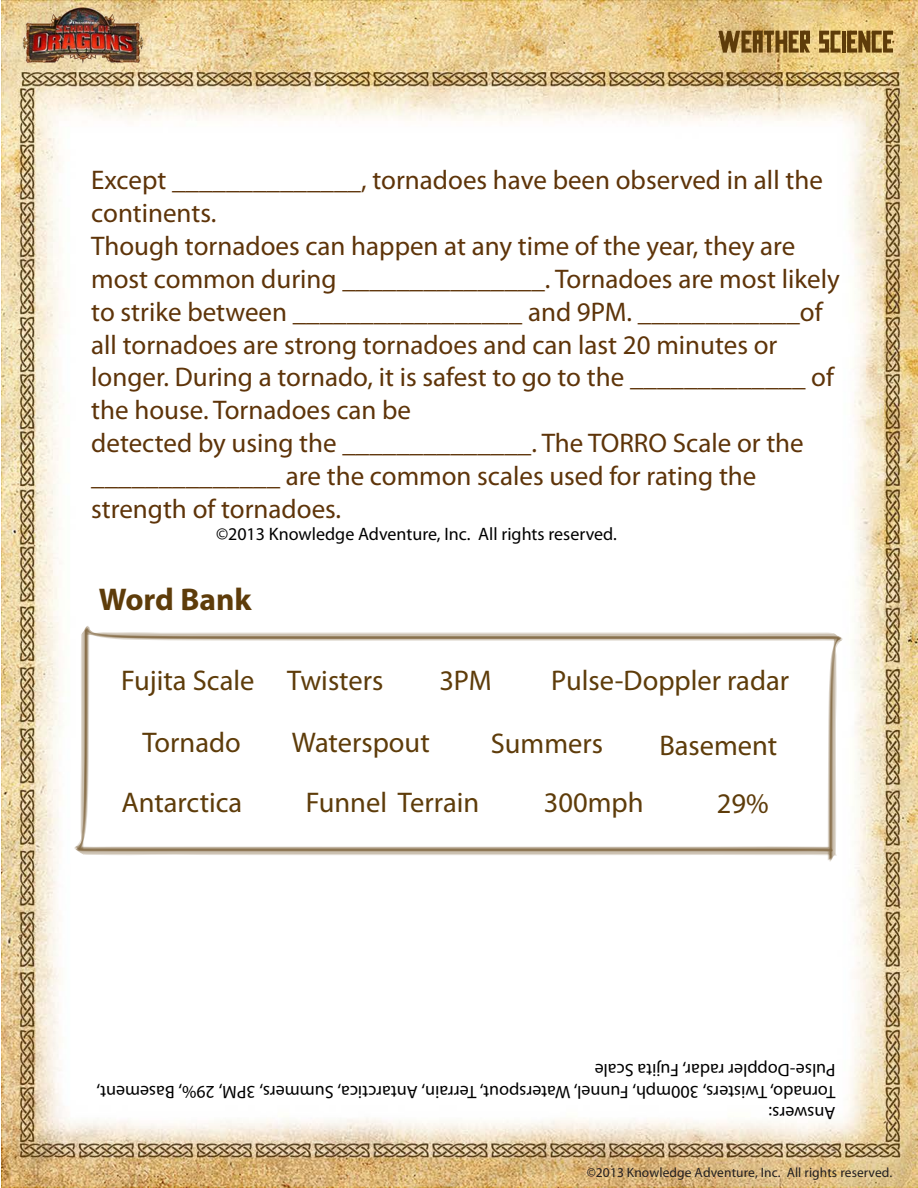
<style>
.page{position:relative;width:918px;height:1188px;background:#fff}
.page>*{position:absolute;margin:0;border:0;box-sizing:border-box;transform-origin:0 0}
.t1{font:700 31.5px "Myriad Pro";color:#5e3c0a}
.t2{font:28.5px "Myriad Pro";color:#5e3c0a}
.t3{font:27px/33px "Myriad Pro";color:#5e3409}
.t4{font:18px/21.6px "Myriad Pro";color:#000}
.t5{font:13.5px "Myriad Pro";letter-spacing:.005em;color:#231f20}
</style>
<div class="page">
<img style="left:2px;top:0;width:916px;height:1188px">
<img style="left:23px;top:7px;width:121px;height:57px">
<svg style="left:718px;top:31px;width:92px;height:22px;background:#8f6d34"></svg>
<svg style="left:819px;top:31px;width:22px;height:22px"></svg>
<hr style="left:842px;top:31px;width:4px;height:22px;background:#5e3c0a">
<svg style="left:847px;top:31px;width:46px;height:22px"></svg>
<svg style="left:77px;top:627px;width:766px;height:233px"></svg>
<p class="t3" style="left:91px;top:163px;width:750px">Except ______________, tornadoes have been observed in all the continents.<br>Though tornadoes can happen at any time of the year, they are most common during _______________. Tornadoes are most likely to strike between _________________ and 9PM. ____________of all tornadoes are strong tornadoes and can last 20 minutes or longer. During a tornado, it is safest to go to the _____________ of the house. Tornadoes can be<br>detected by using the ______________. The TORRO Scale or the ______________ are the common scales used for rating the strength of tornadoes.</p>
<p class="t4" style="left:216px;top:523px;width:402px">©2013 Knowledge Adventure, Inc. All rights reserved.</p>
<p class="t1" style="left:99px;top:579px;width:154px">Word Bank</p>
<p class="t2" style="left:121px;top:663px;width:264px">Fujita Scale Twisters</p>
<p class="t2" style="left:439px;top:663px;width:54px">3PM</p>
<p class="t2" style="left:551px;top:663px;width:239px">Pulse-Doppler radar</p>
<p class="t2" style="left:142px;top:724px;width:100px">Tornado</p>
<p class="t2" style="left:292px;top:724px;width:139px">Waterspout</p>
<p class="t2" style="left:491px;top:726px;width:114px">Summers</p>
<p class="t2" style="left:659px;top:728px;width:119px">Basement</p>
<p class="t2" style="left:121px;top:784px;width:123px">Antarctica</p>
<p class="t2" style="left:306px;top:784px;width:175px">Funnel Terrain</p>
<p class="t2" style="left:544px;top:784px;width:101px">300mph</p>
<p class="t2" style="left:717px;top:786px;width:53px">29%</p>
<p class="t4" style="left:836px;top:1125px;width:741px;rotate:-180deg">Answers:<br>Tornado, Twisters, 300mph, Funnel, Waterspout, Terrain, Antarctica, Summers, 3PM, 29%, Basement,<br>Pulse-Doppler radar, Fujita Scale</p>
<p class="t5" style="left:587px;top:1164px;width:307px">©2013 Knowledge Adventure, Inc. All rights reserved.</p>
</div>
